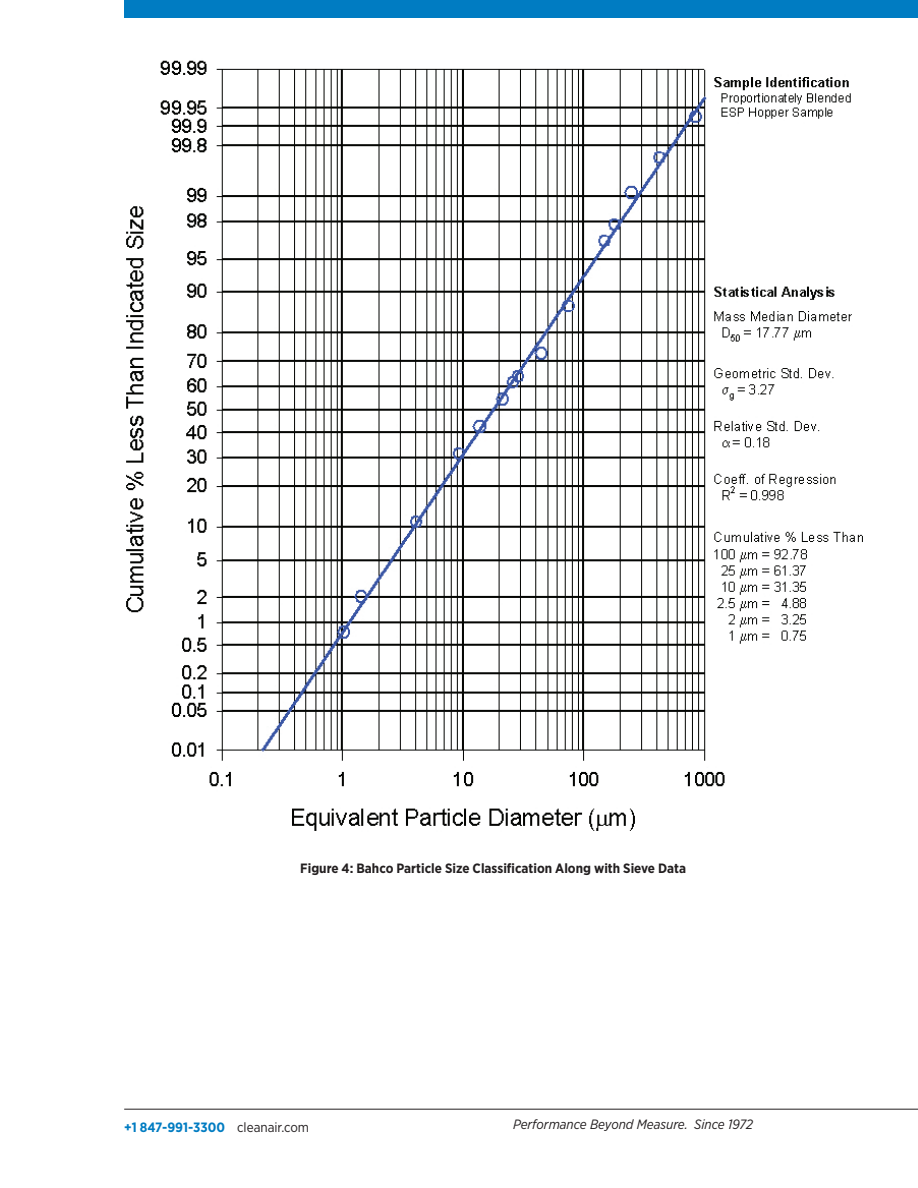
<style>
.page{position:relative;width:918px;height:1188px;background:#fff}
.page>*{position:absolute;margin:0;border:0;box-sizing:border-box;transform-origin:0 0}
.t1{font:700 13.5px "Gotham Narrow";color:#231f20}
.t2{font:italic 13.5px "Gotham Narrow";color:#231f20}
.t3{font:700 13.5px "Gotham Narrow";color:#007cc2}
.s1{font-weight:400;color:#231f20}
</style>
<div class="page">
<div style="left:124px;top:0;width:794px;height:18px;background:#007cc2"></div>
<hr style="left:124px;top:1109px;width:794px;height:1px;background:#231f20">
<img style="left:126px;top:60px;width:737px;height:771px">
<p class="t1" style="left:300px;top:860px;width:387px">Figure 4: Bahco Particle Size Classification Along with Sieve Data</p>
<p class="t3" style="left:124px;top:1118px;width:187px">+1 847-991-3300 <span class="s1">cleanair.com</span></p>
<p class="t2" style="left:513px;top:1116px;width:241px">Performance Beyond Measure. Since 1972</p>
</div>
